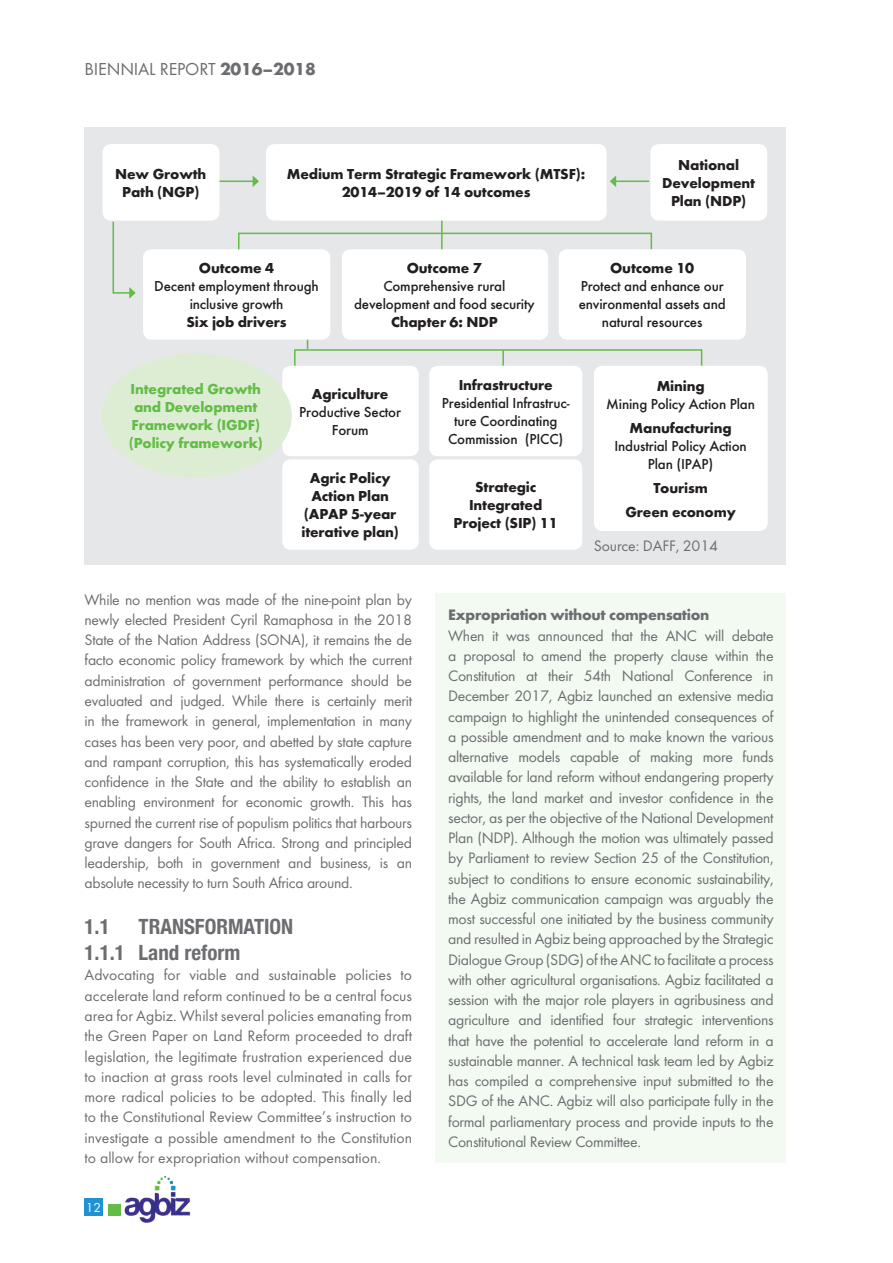
<style>
.page{position:relative;width:893px;height:1263px;background:#fff}
.page>*{position:absolute;margin:0;border:0;box-sizing:border-box;transform-origin:0 0}
.t1{font:700 condensed 21px/26.2px "Helvetica Neue";color:#6c6d70}
.t2{font:18px "Futura T";letter-spacing:-.01em;color:#6c6d70}
.t3{font:15.75px/20.2px "Futura T";letter-spacing:-.02em;color:#6c6d70;text-align:justify}
.t4{font:700 15.75px "Futura T";letter-spacing:-.02em;color:#6c6d70}
.t5{font:700 15px/18px "Futura T";letter-spacing:-.01em;color:#231f20;text-align:center}
.t6{font:500 15px/18px "Futura T";letter-spacing:-.01em;color:#231f20;text-align:center}
.t7{font:700 15px/18px "Futura T";letter-spacing:-.01em;color:#63bc46;text-align:center}
.t8{font:13.5px "Futura T";color:#fff}
.s1{font-weight:700}
</style>
<div class="page">
<div style="left:85px;top:1198px;width:18px;height:17px;background:#2191d0"></div>
<img style="left:124px;top:1176px;width:67px;height:47px">
<div style="left:108px;top:1204px;width:13px;height:11px;background:#63bc46"></div>
<div style="left:85px;top:127px;width:701px;height:438px;background:#e6e7e9"></div>
<div style="left:266px;top:144px;width:340px;height:77px;background:#fff;border-radius:9px"></div>
<div style="left:103px;top:144px;width:116px;height:77px;background:#fff;border-radius:9px"></div>
<div style="left:650px;top:144px;width:117px;height:77px;background:#fff;border-radius:9px"></div>
<div style="left:143px;top:249px;width:187px;height:91px;background:#fff;border-radius:9px"></div>
<div style="left:342px;top:249px;width:206px;height:91px;background:#fff;border-radius:9px"></div>
<div style="left:559px;top:249px;width:187px;height:91px;background:#fff;border-radius:9px"></div>
<div style="left:282px;top:366px;width:137px;height:90px;background:#fff;border-radius:9px"></div>
<div style="left:429px;top:366px;width:153px;height:90px;background:#fff;border-radius:9px"></div>
<div style="left:282px;top:459px;width:137px;height:91px;background:#fff;border-radius:9px"></div>
<div style="left:429px;top:459px;width:153px;height:91px;background:#fff;border-radius:9px"></div>
<div style="left:102px;top:353px;width:190px;height:125px;background:#ddedd4;border-radius:50%"></div>
<div style="left:594px;top:366px;width:173px;height:165px;background:#fff;border-radius:9px"></div>
<hr style="left:220px;top:181px;width:33px;height:1px;background:#63bc46">
<svg style="left:253px;top:176px;width:6px;height:11px"></svg>
<hr style="left:615px;top:181px;width:34px;height:1px;background:#63bc46">
<svg style="left:610px;top:175px;width:6px;height:12px"></svg>
<svg style="left:112px;top:221px;width:24px;height:78px"></svg>
<svg style="left:441px;top:221px;width:1px;height:26px"></svg>
<svg style="left:502px;top:352px;width:2px;height:11px"></svg>
<div style="left:238px;top:233px;width:414px;height:17px;border:2px solid #63bc46"></div>
<div style="left:294px;top:349px;width:408px;height:17px;border:2px solid #63bc46"></div>
<div style="left:435px;top:593px;width:351px;height:569px;background:#f3faf1"></div>
<p class="t2" style="left:85px;top:58px;width:233px">BIENNIAL REPORT <span class="s1">2016–2018</span></p>
<p class="t5" style="left:115px;top:165px;width:93px">New Growth<br>Path (NGP)</p>
<p class="t5" style="left:662px;top:156px;width:94px">National<br>Development<br>Plan (NDP)</p>
<p class="t5" style="left:287px;top:165px;width:300px">Medium Term Strategic Framework (MTSF):<br>2014–2019 of 14 outcomes</p>
<p class="t5" style="left:199px;top:259px;width:77px">Outcome 4</p>
<p class="t6" style="left:154px;top:277px;width:166px">Decent employment through inclusive growth</p>
<p class="t5" style="left:186px;top:313px;width:102px">Six job drivers</p>
<p class="t5" style="left:407px;top:259px;width:77px">Outcome 7</p>
<p class="t6" style="left:354px;top:277px;width:182px">Comprehensive rural development and food security</p>
<p class="t5" style="left:391px;top:313px;width:108px">Chapter 6: NDP</p>
<p class="t5" style="left:610px;top:259px;width:86px">Outcome 10</p>
<p class="t6" style="left:578px;top:277px;width:149px">Protect and enhance our environmental assets and natural resources</p>
<p class="t5" style="left:459px;top:376px;width:96px">Infrastructure</p>
<p class="t6" style="left:442px;top:394px;width:129px">Presidential Infrastruc&shy;ture Coordinating<br>Commission (PICC)</p>
<p class="t7" style="left:129px;top:380px;width:135px">Integrated Growth and Development<br>Framework (IGDF) (Policy framework)</p>
<p class="t5" style="left:656px;top:377px;width:49px">Mining</p>
<p class="t5" style="left:312px;top:385px;width:78px">Agriculture</p>
<p class="t6" style="left:299px;top:403px;width:103px">Productive Sector<br>Forum</p>
<p class="t6" style="left:606px;top:395px;width:150px">Mining Policy Action Plan</p>
<p class="t5" style="left:629px;top:419px;width:103px">Manufacturing</p>
<p class="t6" style="left:614px;top:437px;width:134px">Industrial Policy Action<br>Plan (IPAP)</p>
<p class="t5" style="left:625px;top:476px;width:112px;line-height:24px">Tourism<br>Green economy</p>
<p class="t3" style="left:594px;top:535px;width:126px">Source: DAFF, 2014</p>
<p class="t5" style="left:301px;top:469px;width:99px">Agric Policy<br>Action Plan (APAP 5-year iterative plan)</p>
<p class="t5" style="left:454px;top:478px;width:106px">Strategic<br>Integrated<br>Project (SIP) 11</p>
<p class="t3" style="left:85px;top:589px;width:329px">While no mention was made of the nine-point plan by newly elected President Cyril Ramaphosa in the 2018<br>State of the Nation Address (SONA), it remains the de facto economic policy framework by which the current administration of government performance should be evaluated and judged. While there is certainly merit in the framework in general, implementation in many cases has been very poor, and abetted by state capture and rampant corruption, this has systematically eroded confidence in the State and the ability to establish an enabling environment for economic growth. This has spurned the current rise of populism politics that harbours grave dangers for South Africa. Strong and principled leadership, both in government and business, is an absolute necessity to turn South Africa around.</p>
<h1 class="t1" style="left:85px;top:912px;width:27px">1.1</h1>
<h1 class="t1" style="left:85px;top:912px;width:210px;text-indent:54px">TRANSFORMATION<br>1.1.1 Land reform</h1>
<p class="t3" style="left:85px;top:965px;width:329px">Advocating for viable and sustainable policies to accelerate land reform continued to be a central focus area for Agbiz. Whilst several policies emanating from the Green Paper on Land Reform proceeded to draft legislation, the legitimate frustration experienced due to inaction at grass roots level culminated in calls for more radical policies to be adopted. This finally led to the Constitutional Review Committee’s instruction to investigate a possible amendment to the Constitution to allow for expropriation without compensation.</p>
<p class="t8" style="left:86px;top:1199px;width:17px">12</p>
<p class="t4" style="left:448px;top:606px;width:263px">Expropriation without compensation</p>
<p class="t3" style="left:448px;top:625px;width:327px">When it was announced that the ANC will debate a proposal to amend the property clause within the Constitution at their 54th National Conference in December 2017, Agbiz launched an extensive media campaign to highlight the unintended consequences of a possible amendment and to make known the various alternative models capable of making more funds available for land reform without endangering property rights, the land market and investor confidence in the sector, as per the objective of the National Development Plan (NDP). Although the motion was ultimately passed by Parliament to review Section 25 of the Constitution, subject to conditions to ensure economic sustainability, the Agbiz communication campaign was arguably the most successful one initiated by the business community and resulted in Agbiz being approached by the Strategic Dialogue Group (SDG) of the ANC to facilitate a process with other agricultural organisations. Agbiz facilitated a session with the major role players in agribusiness and agriculture and identified four strategic interventions that have the potential to accelerate land reform in a sustainable manner. A technical task team led by Agbiz has compiled a comprehensive input submitted to the SDG of the ANC. Agbiz will also participate fully in the formal parliamentary process and provide inputs to the Constitutional Review Committee.</p>
</div>
